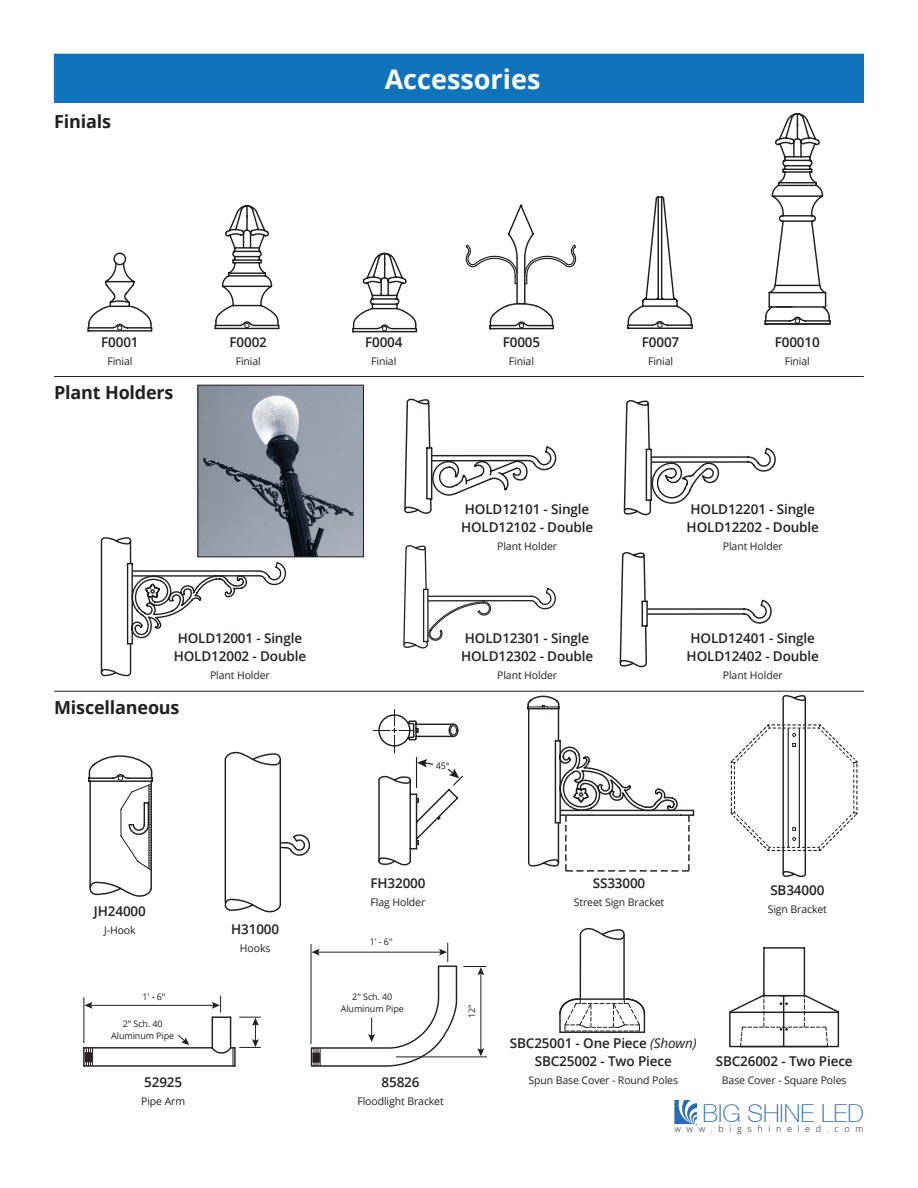
<style>
.page{position:relative;width:918px;height:1188px;background:#fff}
.page>*{position:absolute;margin:0;border:0;box-sizing:border-box;transform-origin:0 0}
.Pole_Type_Acronym{font:700 27px "Open Sans";color:#fff}
.t1{font:100 24.75px "Helvetica 35";color:#256db6}
.Pole_Description{font:700 18px "Open Sans";letter-spacing:-.01em;color:#231f20}
.Pole_Description-2{font:600 13.5px/18px "Open Sans";letter-spacing:-.01em;color:#231f20}
.Pole_Description-3{font:10.5px "Open Sans";letter-spacing:-.01em;color:#231f20}
.Dimensions_Chart_Tex{font:9px/12px "Open Sans";letter-spacing:-.01em;color:#231f20;text-align:center}
.t2{font:300 9px "Open Sans";letter-spacing:.625em;color:#231f20}
.s1{font-weight:400;font-style:italic}
</style>
<div class="page">
<svg style="left:100px;top:536px;width:147px;height:141px"></svg>
<hr style="left:215px;top:575px;width:44px;height:2px;background:#231f20">
<hr style="left:133px;top:570px;width:126px;height:2px;background:#231f20">
<svg style="left:258px;top:562px;width:29px;height:24px"></svg>
<svg style="left:404px;top:398px;width:153px;height:116px"></svg>
<svg style="left:623px;top:400px;width:153px;height:116px"></svg>
<svg style="left:403px;top:545px;width:153px;height:104px"></svg>
<svg style="left:619px;top:552px;width:153px;height:116px"></svg>
<hr style="left:54px;top:376px;width:810px;height:1px;background:#231f20">
<hr style="left:54px;top:691px;width:810px;height:1px;background:#231f20">
<div style="left:54px;top:54px;width:810px;height:49px;background:#1074bc"></div>
<svg style="left:87px;top:205px;width:193px;height:127px"></svg>
<svg style="left:352px;top:252px;width:66px;height:81px"></svg>
<hr style="left:524px;top:257px;width:1px;height:47px;background:#201d1e">
<hr style="left:516px;top:257px;width:2px;height:47px;background:#201d1e">
<svg style="left:489px;top:303px;width:65px;height:27px"></svg>
<svg style="left:465px;top:204px;width:112px;height:81px"></svg>
<svg style="left:627px;top:196px;width:66px;height:133px"></svg>
<svg style="left:764px;top:113px;width:67px;height:212px"></svg>
<img style="left:200px;top:387px;width:162px;height:168px">
<div style="left:198px;top:385px;width:166px;height:172px;border:1px solid #231f20"></div>
<svg style="left:373px;top:709px;width:90px;height:157px"></svg>
<div style="left:378px;top:714px;width:33px;height:33px;border:1px solid #231f20;border-radius:50%"></div>
<hr style="left:225px;top:759px;width:1px;height:144px;background:#201d1e">
<hr style="left:280px;top:761px;width:1px;height:144px;background:#201d1e">
<svg style="left:224px;top:898px;width:57px;height:15px"></svg>
<svg style="left:281px;top:834px;width:29px;height:22px"></svg>
<svg style="left:224px;top:751px;width:57px;height:15px"></svg>
<hr style="left:89px;top:781px;width:2px;height:107px;background:#201d1e">
<hr style="left:151px;top:782px;width:1px;height:107px;background:#201d1e">
<svg style="left:89px;top:881px;width:63px;height:16px"></svg>
<svg style="left:88px;top:755px;width:65px;height:116px"></svg>
<svg style="left:83px;top:996px;width:178px;height:71px"></svg>
<hr style="left:396px;top:1056px;width:91px;height:1px;background:#231f20">
<svg style="left:310px;top:943px;width:176px;height:124px"></svg>
<hr style="left:623px;top:935px;width:2px;height:64px;background:#231f20">
<hr style="left:580px;top:934px;width:1px;height:65px;background:#231f20">
<svg style="left:579px;top:927px;width:46px;height:14px"></svg>
<svg style="left:559px;top:998px;width:87px;height:35px"></svg>
<hr style="left:804px;top:948px;width:1px;height:48px;background:#231f20">
<hr style="left:763px;top:948px;width:2px;height:48px;background:#231f20">
<hr style="left:764px;top:947px;width:40px;height:2px;background:#231f20">
<svg style="left:729px;top:993px;width:111px;height:55px"></svg>
<svg style="left:527px;top:695px;width:167px;height:177px"></svg>
<svg style="left:730px;top:695px;width:128px;height:183px"></svg>
<hr style="left:788px;top:728px;width:1px;height:119px;background:#231f20">
<hr style="left:799px;top:728px;width:1px;height:119px;background:#231f20">
<svg style="left:674px;top:1100px;width:23px;height:25px"></svg>
<p class="Pole_Description" style="left:54px;top:109px;width:58px">Finials</p>
<p class="Pole_Type_Acronym" style="left:385px;top:60px;width:157px">Accessories</p>
<p class="Pole_Description-2" style="left:101px;top:333px;width:39px">F0001</p>
<p class="Pole_Description-3" style="left:107px;top:354px;width:27px">Finial</p>
<p class="Pole_Description" style="left:54px;top:380px;width:121px">Plant Holders</p>
<p class="Pole_Description-2" style="left:230px;top:333px;width:39px">F0002</p>
<p class="Pole_Description-3" style="left:236px;top:354px;width:27px">Finial</p>
<p class="Pole_Description-2" style="left:174px;top:629px;width:134px">HOLD12001 - Single<br>HOLD12002 - Double</p>
<p class="Pole_Description-3" style="left:210px;top:668px;width:61px">Plant Holder</p>
<p class="Pole_Description" style="left:54px;top:695px;width:127px">Miscellaneous</p>
<p class="Pole_Description-2" style="left:365px;top:333px;width:39px">F0004</p>
<p class="Pole_Description-3" style="left:371px;top:354px;width:27px">Finial</p>
<p class="Pole_Description-2" style="left:503px;top:333px;width:39px">F0005</p>
<p class="Pole_Description-3" style="left:509px;top:354px;width:27px">Finial</p>
<p class="Pole_Description-2" style="left:642px;top:333px;width:39px">F0007</p>
<p class="Pole_Description-3" style="left:648px;top:354px;width:27px">Finial</p>
<p class="Pole_Description-2" style="left:775px;top:333px;width:47px">F00010</p>
<p class="Pole_Description-3" style="left:785px;top:354px;width:27px">Finial</p>
<p class="Pole_Description-2" style="left:461px;top:499px;width:134px">HOLD12101 - Single<br>HOLD12102 - Double</p>
<p class="Pole_Description-3" style="left:497px;top:539px;width:61px">Plant Holder</p>
<p class="Pole_Description-2" style="left:461px;top:629px;width:134px">HOLD12301 - Single<br>HOLD12302 - Double</p>
<p class="Pole_Description-3" style="left:497px;top:668px;width:61px">Plant Holder</p>
<p class="Dimensions_Chart_Tex" style="left:436px;top:759px;width:15px">45°</p>
<p class="Pole_Description-2" style="left:687px;top:499px;width:134px">HOLD12201 - Single<br>HOLD12202 - Double</p>
<p class="Pole_Description-3" style="left:723px;top:539px;width:61px">Plant Holder</p>
<p class="Pole_Description-2" style="left:687px;top:629px;width:134px">HOLD12401 - Single<br>HOLD12402 - Double</p>
<p class="Pole_Description-3" style="left:723px;top:668px;width:61px">Plant Holder</p>
<p class="Pole_Description-2" style="left:94px;top:901px;width:53px">JH24000</p>
<p class="Pole_Description-3" style="left:104px;top:923px;width:33px">J-Hook</p>
<p class="Dimensions_Chart_Tex" style="left:142px;top:990px;width:24px">1' - 6"</p>
<p class="Dimensions_Chart_Tex" style="left:111px;top:1018px;width:65px">2" Sch. 40<br>Aluminum Pipe</p>
<p class="Pole_Description-2" style="left:144px;top:1072px;width:40px">52925</p>
<p class="Pole_Description-3" style="left:141px;top:1094px;width:45px">Pipe Arm</p>
<p class="Pole_Description-2" style="left:231px;top:920px;width:50px">H31000</p>
<p class="Pole_Description-3" style="left:240px;top:941px;width:32px">Hooks</p>
<p class="Pole_Description-2" style="left:370px;top:873px;width:57px">FH32000</p>
<p class="Pole_Description-3" style="left:371px;top:895px;width:56px">Flag Holder</p>
<p class="Dimensions_Chart_Tex" style="left:370px;top:936px;width:24px">1' - 6"</p>
<p class="Dimensions_Chart_Tex" style="left:341px;top:990px;width:65px">2" Sch. 40<br>Aluminum Pipe</p>
<p class="Pole_Description-2" style="left:382px;top:1072px;width:40px">85826</p>
<p class="Pole_Description-3" style="left:357px;top:1094px;width:88px">Floodlight Bracket</p>
<p class="Dimensions_Chart_Tex" style="left:466px;top:1018px;width:15px;rotate:-90deg">12"</p>
<p class="Pole_Description-2" style="left:593px;top:873px;width:54px">SS33000</p>
<p class="Pole_Description-3" style="left:574px;top:895px;width:92px">Street Sign Bracket</p>
<p class="Pole_Description-2" style="left:770px;top:881px;width:56px">SB34000</p>
<p class="Pole_Description-3" style="left:768px;top:902px;width:61px">Sign Bracket</p>
<p class="Pole_Description-2" style="left:510px;top:1034px;width:188px;text-align:center">SBC25001 - One Piece <span class="s1">(Shown)<br></span>SBC25002 - Two Piece</p>
<p class="Pole_Description-3" style="left:529px;top:1073px;width:151px">Spun Base Cover - Round Poles</p>
<p class="Pole_Description-2" style="left:716px;top:1052px;width:138px">SBC26002 - Two Piece</p>
<p class="Pole_Description-3" style="left:722px;top:1073px;width:126px">Base Cover - Square Poles</p>
<p class="t1" style="left:703px;top:1099px;width:163px">BIG SHINE LED</p>
<p class="t2" style="left:674px;top:1123px;width:191px">www.bigshineled.com</p>
</div>
